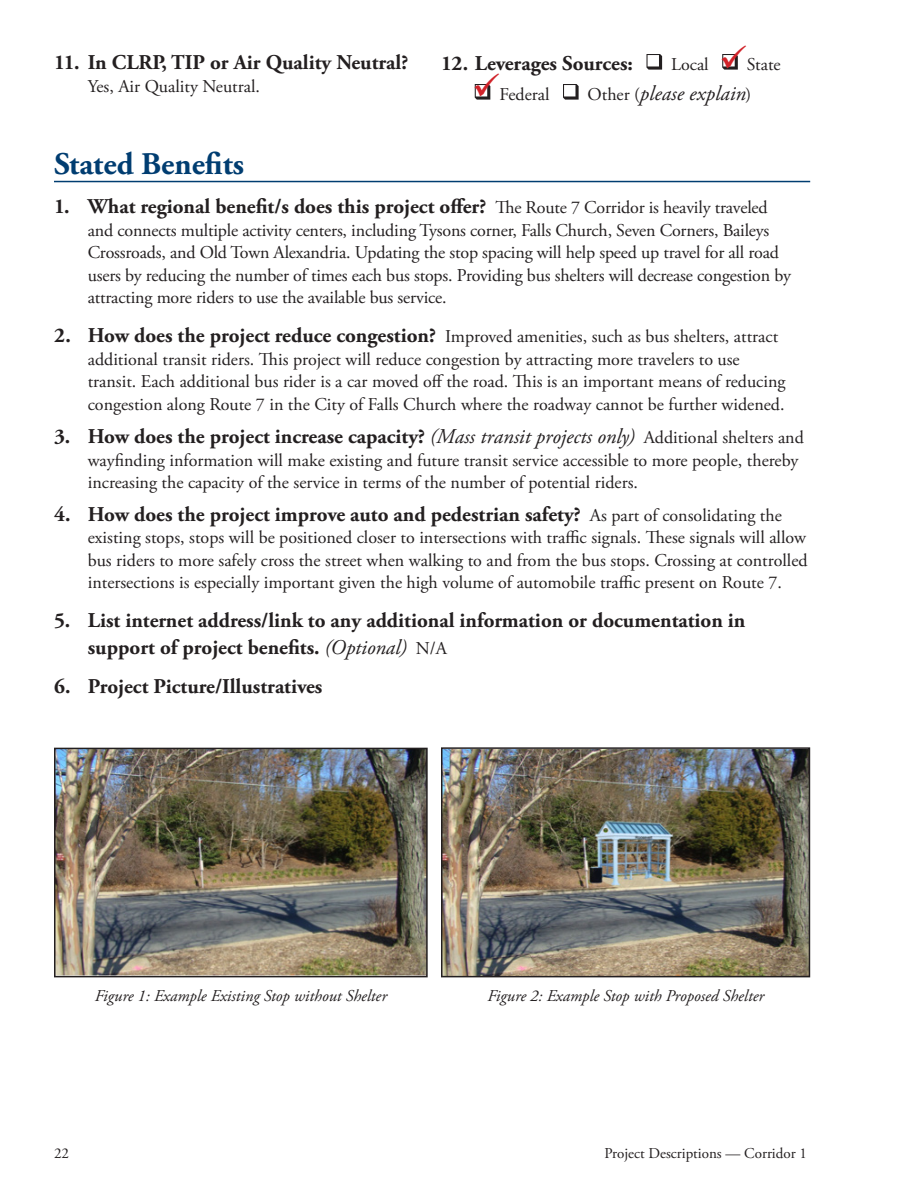
<style>
.page{position:relative;width:918px;height:1188px;background:#fff}
.page>*{position:absolute;margin:0;border:0;box-sizing:border-box;transform-origin:0 0}
.Section_head{font:700 31.5px "Adobe Garamond Pro";color:#003d71}
.t1{font:700 21px/27px "Adobe Garamond Pro";color:#231f20}
.t2{font:italic 21px "Adobe Garamond Pro";color:#231f20}
.t3{font:18px/22.5px "Adobe Garamond Pro";color:#231f20}
.t4{font:italic 16.5px "Adobe Garamond Pro";color:#231f20}
.t5{font:15px "Adobe Garamond Pro";color:#231f20}
.s1{font-style:normal;font-size:18px}
.s2{font-weight:400;font-size:18px}
.s3{font-weight:700;font-size:21px}
.s4{font-weight:400;font-style:italic}
</style>
<div class="page">
<hr style="left:54px;top:181px;width:756px;height:1px;background:#003d71">
<svg style="left:647px;top:54px;width:15px;height:16px"></svg>
<svg style="left:563px;top:84px;width:16px;height:16px"></svg>
<img style="left:57px;top:751px;width:368px;height:223px">
<div style="left:54px;top:748px;width:374px;height:229px;border:2px solid #231f20"></div>
<img style="left:444px;top:750px;width:363px;height:224px">
<div style="left:441px;top:747px;width:369px;height:230px;border:2px solid #231f20"></div>
<svg style="left:475px;top:84px;width:16px;height:16px"></svg>
<svg style="left:722px;top:54px;width:16px;height:16px"></svg>
<p class="t1" style="left:54px;top:49px;width:356px">11. In CLRP, TIP or Air Quality Neutral?</p>
<p class="t3" style="left:88px;top:75px;width:174px">Yes, Air Quality Neutral.</p>
<p class="t1" style="left:441px;top:50px;width:194px">12. Leverages Sources:</p>
<p class="t3" style="left:671px;top:53px;width:39px">Local</p>
<p class="t3" style="left:747px;top:53px;width:35px">State</p>
<p class="t3" style="left:499px;top:83px;width:52px">Federal</p>
<p class="t2" style="left:588px;top:80px;width:165px"><span class="s1">Other (</span>please explain<span class="s1">)</span></p>
<p class="Section_head" style="left:54px;top:146px;width:192px">Stated Benefits</p>
<p class="t1" style="left:54px;top:193px;width:715px">1. What regional benefit/s does this project offer? <span class="s2">The Route 7 Corridor is heavily traveled</span></p>
<p class="t3" style="left:88px;top:219px;width:705px">and connects multiple activity centers, including Tysons corner, Falls Church, Seven Corners, Baileys Crossroads, and Old Town Alexandria. Updating the stop spacing will help speed up travel for all road users by reducing the number of times each bus stops. Providing bus shelters will decrease congestion by attracting more riders to use the available bus service.</p>
<p class="t3" style="left:88px;top:326px;width:699px;text-indent:-34px"><span class="s3">2. How does the project reduce congestion?</span> Improved amenities, such as bus shelters, attract additional transit riders. This project will reduce congestion by attracting more travelers to use transit. Each additional bus rider is a car moved off the road. This is an important means of reducing congestion along Route 7 in the City of Falls Church where the roadway cannot be further widened.</p>
<p class="t1" style="left:54px;top:424px;width:751px">3. How does the project increase capacity? <span class="s4">(Mass transit projects only)</span> <span class="s2">Additional shelters and</span></p>
<p class="t3" style="left:88px;top:449px;width:712px">wayfinding information will make existing and future transit service accessible to more people, thereby increasing the capacity of the service in terms of the number of potential riders.</p>
<p class="t1" style="left:54px;top:501px;width:729px">4. How does the project improve auto and pedestrian safety? <span class="s2">As part of consolidating the</span></p>
<p class="t3" style="left:88px;top:527px;width:721px;text-align:justify">existing stops, stops will be positioned closer to intersections with traffic signals. These signals will allow bus riders to more safely cross the street when walking to and from the bus stops. Crossing at controlled intersections is especially important given the high volume of automobile traffic present on Route 7.</p>
<p class="t1" style="left:88px;top:607px;width:659px;text-indent:-34px">5. List internet address/link to any additional information or documentation in support of project benefits. <span class="s4">(Optional)</span> <span class="s2">N/A</span></p>
<p class="t1" style="left:54px;top:673px;width:270px">6. Project Picture/Illustratives</p>
<p class="t4" style="left:95px;top:986px;width:294px">Figure 1: Example Existing Stop without Shelter</p>
<p class="t4" style="left:487px;top:986px;width:278px">Figure 2: Example Stop with Proposed Shelter</p>
<p class="t5" style="left:54px;top:1145px;width:16px">22</p>
<p class="t5" style="left:604px;top:1145px;width:204px">Project Descriptions — Corridor 1</p>
</div>
